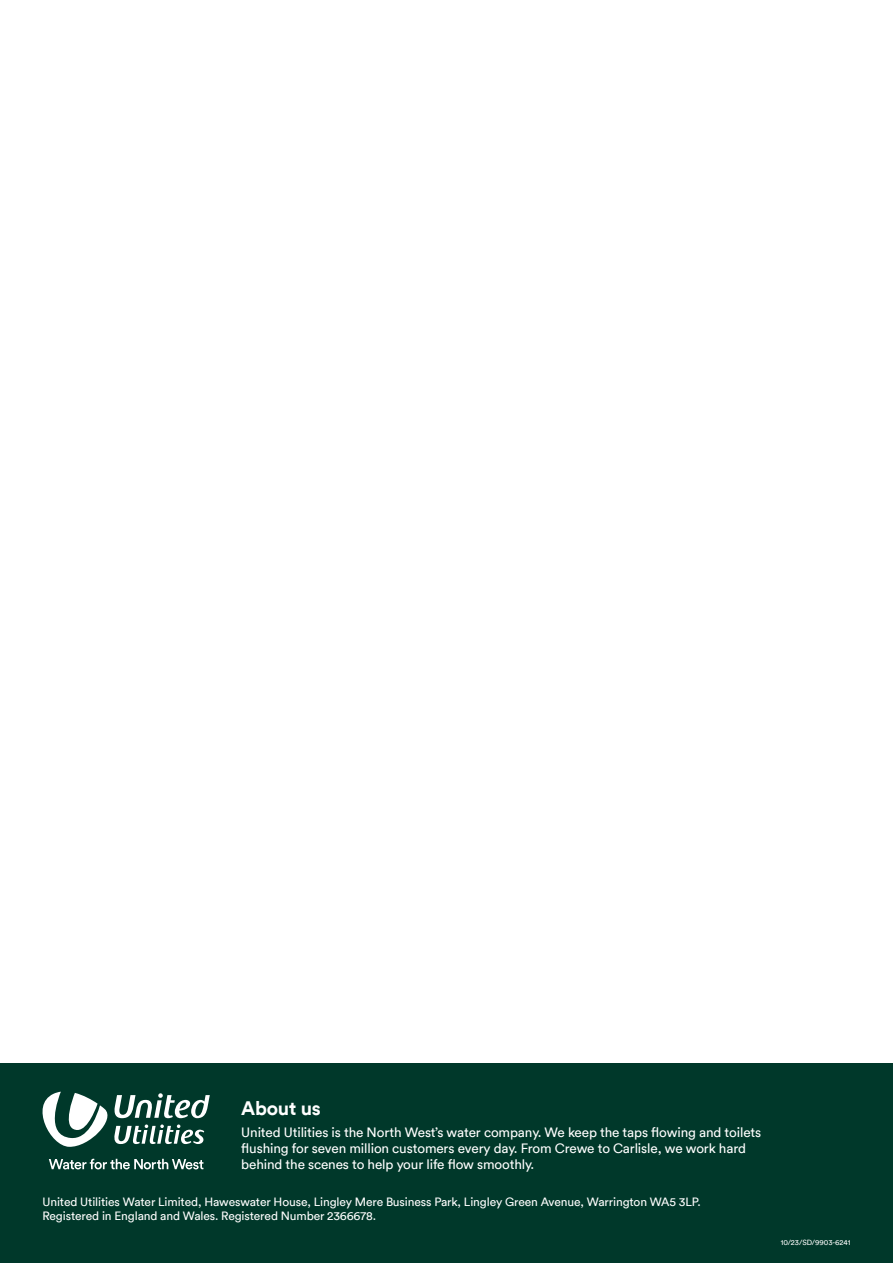
<style>
.page{position:relative;width:893px;height:1263px;background:#fff}
.page>*{position:absolute;margin:0;border:0;box-sizing:border-box;transform-origin:0 0}
.green_header{font:700 19.5px "Circular TT";letter-spacing:-.015em;color:#fff}
.body_new{font:13.5px/16.2px "Circular TT";letter-spacing:-.01em;color:#fff}
.t1{font:12px "Circular TT";letter-spacing:-.01em;color:#fff}
.t2{font:7.5px "Circular TT";color:#fff}
</style>
<div class="page">
<div style="left:0;top:1063px;width:893px;height:200px;background:#00382a"></div>
<svg style="left:43px;top:1092px;width:167px;height:55px"></svg>
<svg style="left:49px;top:1159px;width:154px;height:10px"></svg>
<p class="green_header" style="left:241px;top:1095px;width:81px">About us</p>
<p class="body_new" style="left:241px;top:1124px;width:521px">United Utilities is the North West’s water company. We keep the taps flowing and toilets flushing for seven million customers every day. From Crewe to Carlisle, we work hard behind the scenes to help your life flow smoothly.</p>
<p class="t1" style="left:43px;top:1194px;width:660px">United Utilities Water Limited, Haweswater House, Lingley Mere Business Park, Lingley Green Avenue, Warrington WA5 3LP.</p>
<p class="t1" style="left:43px;top:1209px;width:335px">Registered in England and Wales. Registered Number 2366678.</p>
<p class="t2" style="left:781px;top:1237px;width:71px">10/23/SD/9903-6241</p>
</div>
